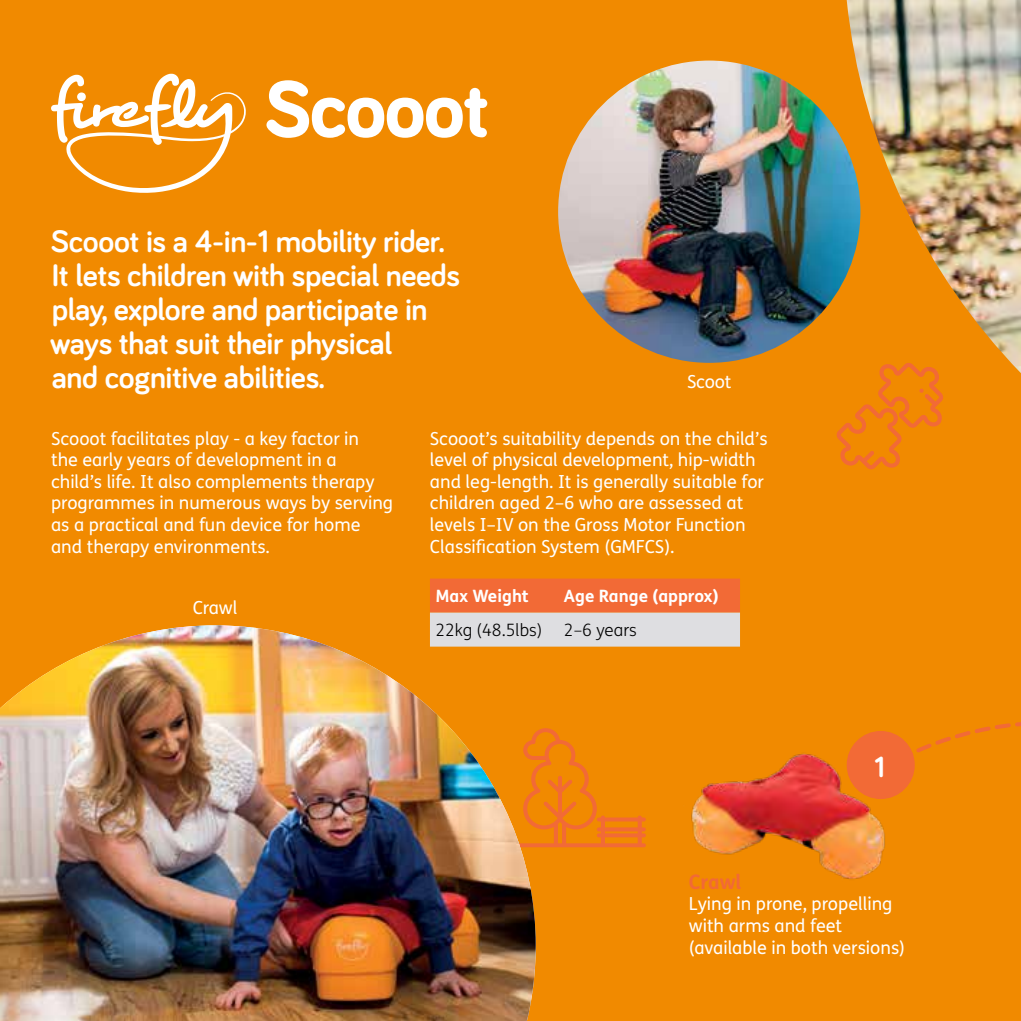
<style>
.page{position:relative;width:1021px;height:1021px;background:#fff}
.page>*{position:absolute;margin:0;border:0;box-sizing:border-box;transform-origin:0 0}
.t1{font:700 32px/34px "Bariol";letter-spacing:-.01em;color:#fff}
.t2{font:700 30px "Bariol";color:#fff}
.t3{font:700 20px "FS Me";color:#f26a36}
.t4{font:18px/21.6px "FS Me";color:#fff}
.t5{font:700 17px "FS Me";color:#fff}
.t6{font:300 17px "FS Me";color:#000}
</style>
<div class="page">
<div style="left:0;top:0;width:1020px;height:1020px;background:#f18a00"></div>
<img style="left:846px;top:0;width:174px;height:372px">
<svg style="left:535px;top:728px;width:111px;height:119px"></svg>
<svg style="left:51px;top:74px;width:195px;height:119px"></svg>
<svg style="left:266px;top:80px;width:221px;height:58px"></svg>
<svg style="left:430px;top:578px;width:310px;height:68px;background:#e99c7f"></svg>
<img style="left:691px;top:731px;width:224px;height:148px">
<img style="left:0;top:625px;width:535px;height:395px">
<svg style="left:894px;top:722px;width:126px;height:43px"></svg>
<img style="left:558px;top:61px;width:302px;height:302px;border-radius:151px">
<svg style="left:836px;top:362px;width:107px;height:107px"></svg>
<div style="left:846px;top:731px;width:68px;height:68px;background:#f26a36;border-radius:50%"></div>
<h1 class="t1" style="left:50px;top:223px;width:411px">Scooot is a 4-in-1 mobility rider.<br>It lets children with special needs play, explore and participate in ways that suit their physical<br>and cognitive abilities.</h1>
<p class="t4" style="left:51px;top:427px;width:343px">Scooot facilitates play - a key factor in<br>the early years of development in a<br>child’s life. It also complements therapy programmes in numerous ways by serving as a practical and fun device for home and therapy environments.</p>
<p class="t4" style="left:430px;top:427px;width:339px">Scooot’s suitability depends on the child’s level of physical development, hip-width and leg-length. It is generally suitable for children aged 2–6 who are assessed at levels I–IV on the Gross Motor Function Classification System (GMFCS).</p>
<p class="t4" style="left:687px;top:370px;width:46px">Scoot</p>
<p class="t4" style="left:193px;top:596px;width:46px">Crawl</p>
<p class="t5" style="left:435px;top:583px;width:95px">Max Weight</p>
<p class="t5" style="left:564px;top:582px;width:156px">Age Range (approx)</p>
<p class="t6" style="left:435px;top:618px;width:109px">22kg (48.5lbs)</p>
<p class="t6" style="left:564px;top:618px;width:74px">2–6 years</p>
<h2 class="t2" style="left:874px;top:746px;width:12px">1</h2>
<p class="t3" style="left:688px;top:866px;width:54px">Crawl</p>
<p class="t4" style="left:688px;top:893px;width:218px">Lying in prone, propelling with arms and feet (available in both versions)</p>
</div>
